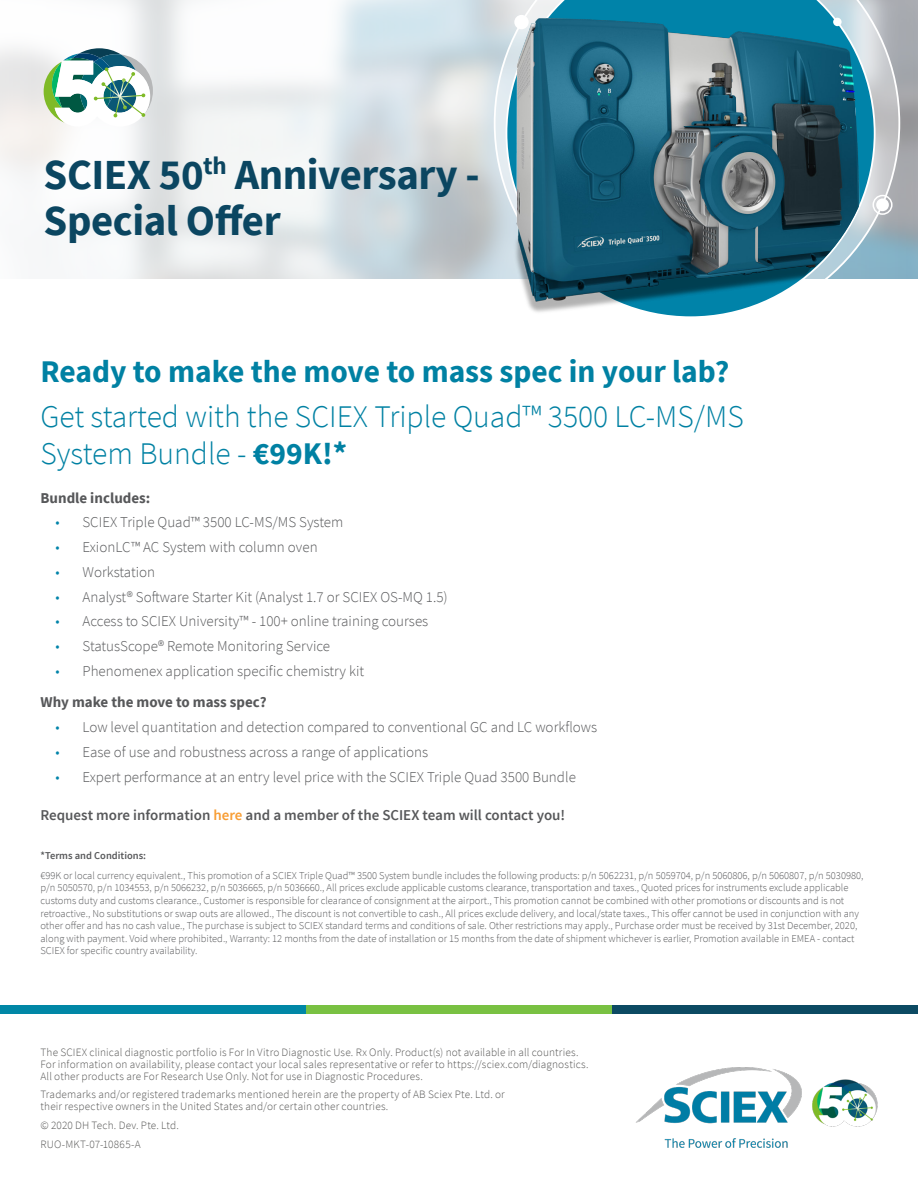
<style>
.page{position:relative;width:918px;height:1188px;background:#fff}
.page>*{position:absolute;margin:0;border:0;box-sizing:border-box;transform-origin:0 0}
.t1{font:700 42.75px/45.9px "Source Sans Pro";letter-spacing:-.01em;color:#0b4661}
.White_Body{font:300 31.5px/37.8px "Source Sans Pro";color:#0081a3}
.White_Body-2{font:700 31.5px "Source Sans Pro";color:#0081a3}
.t2{font:300 15px "Source Sans Pro";color:#57585a}
.White_Body-3{font:600 15px "Source Sans Pro";color:#57585a}
.White_Body-4{font:700 15px "Source Sans Pro";color:#57585a}
.t3{font:300 11.25px/12px "Source Sans Pro";letter-spacing:.01em;color:#575756}
.White_Body-5{font:300 10.5px/12.6px "Source Sans Pro";color:#57585a}
.White_Body-6{font:600 10.5px "Source Sans Pro";color:#57585a}
.s1{font-weight:700}
.s2{color:#0083a9}
.s3{color:#f89d33}
</style>
<div class="page">
<div style="left:306px;top:1005px;width:306px;height:8px;background:#79c142"></div>
<div style="left:612px;top:1005px;width:306px;height:8px;background:#0c4a63"></div>
<div style="left:0;top:1005px;width:306px;height:8px;background:#0087a6"></div>
<img style="left:636px;top:1067px;width:242px;height:81px">
<svg style="left:0;top:0;width:918px;height:279px"></svg>
<svg style="left:851px;top:0;width:49px;height:279px;background:#96b5c1"></svg>
<div style="left:872px;top:195px;width:21px;height:20px;border:2px solid #fff;border-radius:50%"></div>
<div style="left:876px;top:198px;width:13px;height:13px;background:#fff;border-radius:50%"></div>
<img style="left:429px;top:0;width:422px;height:317px">
<svg style="left:44px;top:48px;width:109px;height:79px"></svg>
<p class="t1" style="left:44px;top:151px;width:438px">SCIEX 50<sup>th</sup> Anniversary -<br>Special Offer</p>
<p class="White_Body-2" style="left:40px;top:350px;width:690px">Ready to make the move to mass spec in your lab?</p>
<p class="White_Body" style="left:40px;top:397px;width:705px">Get started with the SCIEX Triple Quad™ 3500 LC-MS/MS<br>System Bundle - <span class="s1">€99K!*</span></p>
<p class="White_Body-4" style="left:40px;top:487px;width:111px">Bundle includes:</p>
<p class="t2" style="left:56px;top:513px;width:289px"><span class="s2">•</span> SCIEX Triple Quad™ 3500 LC-MS/MS System</p>
<p class="t2" style="left:56px;top:538px;width:264px"><span class="s2">•</span> ExionLC™ AC System with column oven</p>
<p class="t2" style="left:56px;top:563px;width:101px"><span class="s2">•</span> Workstation</p>
<p class="t2" style="left:56px;top:587px;width:394px"><span class="s2">•</span> Analyst® Software Starter Kit (Analyst 1.7 or SCIEX OS-MQ 1.5)</p>
<p class="t2" style="left:56px;top:612px;width:374px"><span class="s2">•</span> Access to SCIEX University™ - 100+ online training courses</p>
<p class="t2" style="left:56px;top:637px;width:276px"><span class="s2">•</span> StatusScope® Remote Monitoring Service</p>
<p class="t2" style="left:56px;top:662px;width:310px"><span class="s2">•</span> Phenomenex application specific chemistry kit</p>
<p class="White_Body-4" style="left:40px;top:692px;width:228px">Why make the move to mass spec?</p>
<p class="t2" style="left:56px;top:718px;width:543px"><span class="s2">•</span> Low level quantitation and detection compared to conventional GC and LC workflows</p>
<p class="t2" style="left:56px;top:743px;width:374px"><span class="s2">•</span> Ease of use and robustness across a range of applications</p>
<p class="t2" style="left:56px;top:767px;width:522px"><span class="s2">•</span> Expert performance at an entry level price with the SCIEX Triple Quad 3500 Bundle</p>
<p class="White_Body-3" style="left:40px;top:805px;width:526px">Request more information <span class="s3">here</span> and a member of the SCIEX team will contact you!</p>
<p class="White_Body-6" style="left:40px;top:849px;width:107px">*Terms and Conditions:</p>
<p class="White_Body-5" style="left:40px;top:869px;width:824px">€99K or local currency equivalent., This promotion of a SCIEX Triple Quad™ 3500 System bundle includes the following products: p/n 5062231, p/n 5059704, p/n 5060806, p/n 5060807, p/n 5030980, p/n 5050570, p/n 1034553, p/n 5066232, p/n 5036665, p/n 5036660., All prices exclude applicable customs clearance, transportation and taxes., Quoted prices for instruments exclude applicable customs duty and customs clearance., Customer is responsible for clearance of consignment at the airport., This promotion cannot be combined with other promotions or discounts and is not retroactive., No substitutions or swap outs are allowed., The discount is not convertible to cash., All prices exclude delivery, and local/state taxes., This offer cannot be used in conjunction with any other offer and has no cash value., The purchase is subject to SCIEX standard terms and conditions of sale. Other restrictions may apply., Purchase order must be received by 31st December, 2020, along with payment. Void where prohibited., Warranty: 12 months from the date of installation or 15 months from the date of shipment whichever is earlier, Promotion available in EMEA - contact SCIEX for specific country availability.</p>
<p class="t3" style="left:40px;top:1046px;width:550px">The SCIEX clinical diagnostic portfolio is For In Vitro Diagnostic Use. Rx Only. Product(s) not available in all countries.<br>For information on availability, please contact your local sales representative or refer to https://sciex.com/diagnostics.<br>All other products are For Research Use Only. Not for use in Diagnostic Procedures.</p>
<p class="t3" style="left:40px;top:1089px;width:466px">Trademarks and/or registered trademarks mentioned herein are the property of AB Sciex Pte. Ltd. or their respective owners in the United States and/or certain other countries.</p>
<p class="t3" style="left:40px;top:1119px;width:140px">© 2020 DH Tech. Dev. Pte. Ltd.</p>
<p class="t3" style="left:40px;top:1138px;width:102px">RUO-MKT-07-10865-A</p>
</div>
